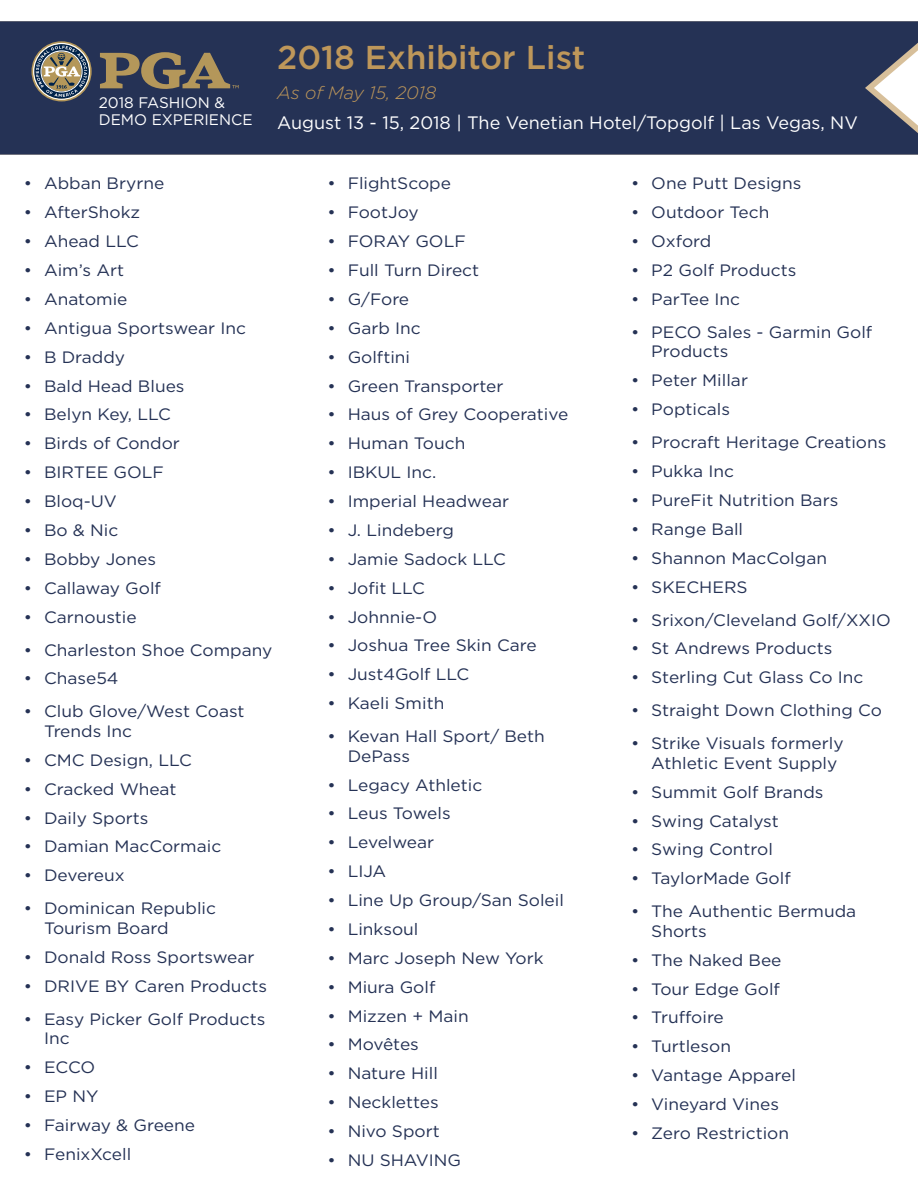
<style>
.page{position:relative;width:918px;height:1188px;background:#fff}
.page>*{position:absolute;margin:0;border:0;box-sizing:border-box;transform-origin:0 0}
.t1{font:500 33px "Gotham";color:#be975a}
.t2{font:18px "Gotham";color:#fff}
.t3{font:italic 300 18px "Gotham";color:#be975a}
.t4{font:16.5px/19.5px "Gotham";color:#253255;scale:1.05 1}
.t5{font:15.3px/16.5px "Gotham";color:#fff}
</style>
<div class="page">
<div style="left:0;top:21px;width:918px;height:134px;background:#253255"></div>
<svg style="left:32px;top:41px;width:60px;height:60px"></svg>
<svg style="left:33px;top:43px;width:57px;height:57px;background:#797b76"></svg>
<svg style="left:100px;top:52px;width:139px;height:37px;background:#676057"></svg>
<p class="t5" style="left:99px;top:94px;width:155px">2018 FASHION &amp;<br>DEMO EXPERIENCE</p>
<h1 class="t1" style="left:277px;top:36px;width:310px">2018 Exhibitor List</h1>
<p class="t3" style="left:277px;top:81px;width:161px">As of May 15, 2018</p>
<p class="t2" style="left:277px;top:111px;width:582px">August 13 - 15, 2018 | The Venetian Hotel/Topgolf | Las Vegas, NV</p>
<p class="t4" style="left:24px;top:173px;width:135px">• Abban Bryrne</p>
<p class="t4" style="left:24px;top:202px;width:112px">• AfterShokz</p>
<p class="t4" style="left:24px;top:231px;width:111px">• Ahead LLC</p>
<p class="t4" style="left:24px;top:260px;width:97px">• Aim’s Art</p>
<p class="t4" style="left:24px;top:289px;width:100px">• Anatomie</p>
<p class="t4" style="left:24px;top:318px;width:213px">• Antigua Sportswear Inc</p>
<p class="t4" style="left:24px;top:347px;width:98px">• B Draddy</p>
<p class="t4" style="left:24px;top:376px;width:155px">• Bald Head Blues</p>
<p class="t4" style="left:24px;top:404px;width:142px">• Belyn Key, LLC</p>
<p class="t4" style="left:24px;top:433px;width:150px">• Birds of Condor</p>
<p class="t4" style="left:24px;top:462px;width:135px">• BIRTEE GOLF</p>
<p class="t4" style="left:24px;top:491px;width:90px">• Bloq-UV</p>
<p class="t4" style="left:24px;top:520px;width:92px">• Bo &amp; Nic</p>
<p class="t4" style="left:24px;top:549px;width:127px">• Bobby Jones</p>
<p class="t4" style="left:24px;top:578px;width:132px">• Callaway Golf</p>
<p class="t4" style="left:24px;top:607px;width:109px">• Carnoustie</p>
<p class="t4" style="left:24px;top:640px;width:238px">• Charleston Shoe Company</p>
<p class="t4" style="left:24px;top:668px;width:92px">• Chase54</p>
<p class="t4" style="left:44px;top:701px;width:192px;text-indent:-20px">• Club Glove/West Coast<br>Trends Inc</p>
<p class="t4" style="left:24px;top:750px;width:162px">• CMC Design, LLC</p>
<p class="t4" style="left:24px;top:779px;width:147px">• Cracked Wheat</p>
<p class="t4" style="left:24px;top:808px;width:120px">• Daily Sports</p>
<p class="t4" style="left:24px;top:836px;width:190px">• Damian MacCormaic</p>
<p class="t4" style="left:24px;top:865px;width:98px">• Devereux</p>
<p class="t4" style="left:44px;top:898px;width:165px;text-indent:-20px">• Dominican Republic<br>Tourism Board</p>
<p class="t4" style="left:24px;top:947px;width:221px">• Donald Ross Sportswear</p>
<p class="t4" style="left:24px;top:976px;width:233px">• DRIVE BY Caren Products</p>
<p class="t4" style="left:44px;top:1009px;width:212px;text-indent:-20px">• Easy Picker Golf Products<br>Inc</p>
<p class="t4" style="left:24px;top:1057px;width:70px">• ECCO</p>
<p class="t4" style="left:24px;top:1086px;width:73px">• EP NY</p>
<p class="t4" style="left:24px;top:1115px;width:165px">• Fairway &amp; Greene</p>
<p class="t4" style="left:24px;top:1144px;width:104px">• FenixXcell</p>
<p class="t4" style="left:327px;top:173px;width:119px">• FlightScope</p>
<p class="t4" style="left:327px;top:202px;width:88px">• FootJoy</p>
<p class="t4" style="left:327px;top:231px;width:133px">• FORAY GOLF</p>
<p class="t4" style="left:327px;top:260px;width:146px">• Full Turn Direct</p>
<p class="t4" style="left:327px;top:289px;width:79px">• G/Fore</p>
<p class="t4" style="left:327px;top:318px;width:90px">• Garb Inc</p>
<p class="t4" style="left:327px;top:347px;width:80px">• Golftini</p>
<p class="t4" style="left:327px;top:376px;width:169px">• Green Transporter</p>
<p class="t4" style="left:327px;top:404px;width:231px">• Haus of Grey Cooperative</p>
<p class="t4" style="left:327px;top:433px;width:133px">• Human Touch</p>
<p class="t4" style="left:327px;top:462px;width:105px">• IBKUL Inc.</p>
<p class="t4" style="left:327px;top:491px;width:174px">• Imperial Headwear</p>
<p class="t4" style="left:327px;top:520px;width:122px">• J. Lindeberg</p>
<p class="t4" style="left:327px;top:549px;width:172px">• Jamie Sadock LLC</p>
<p class="t4" style="left:327px;top:578px;width:95px">• Jofit LLC</p>
<p class="t4" style="left:327px;top:607px;width:106px">• Johnnie-O</p>
<p class="t4" style="left:327px;top:635px;width:201px">• Joshua Tree Skin Care</p>
<p class="t4" style="left:327px;top:664px;width:137px">• Just4Golf LLC</p>
<p class="t4" style="left:327px;top:693px;width:113px">• Kaeli Smith</p>
<p class="t4" style="left:348px;top:726px;width:189px;text-indent:-20px">• Kevan Hall Sport/ Beth<br>DePass</p>
<p class="t4" style="left:327px;top:775px;width:149px">• Legacy Athletic</p>
<p class="t4" style="left:327px;top:803px;width:119px">• Leus Towels</p>
<p class="t4" style="left:327px;top:832px;width:103px">• Levelwear</p>
<p class="t4" style="left:327px;top:861px;width:58px">• LIJA</p>
<p class="t4" style="left:327px;top:890px;width:227px">• Line Up Group/San Soleil</p>
<p class="t4" style="left:327px;top:919px;width:88px">• Linksoul</p>
<p class="t4" style="left:327px;top:948px;width:207px">• Marc Joseph New York</p>
<p class="t4" style="left:327px;top:977px;width:104px">• Miura Golf</p>
<p class="t4" style="left:327px;top:1006px;width:136px">• Mizzen + Main</p>
<p class="t4" style="left:327px;top:1034px;width:89px">• Movêtes</p>
<p class="t4" style="left:327px;top:1063px;width:107px">• Nature Hill</p>
<p class="t4" style="left:327px;top:1092px;width:108px">• Necklettes</p>
<p class="t4" style="left:327px;top:1121px;width:108px">• Nivo Sport</p>
<p class="t4" style="left:327px;top:1150px;width:129px">• NU SHAVING</p>
<p class="t4" style="left:631px;top:173px;width:164px">• One Putt Designs</p>
<p class="t4" style="left:631px;top:202px;width:133px">• Outdoor Tech</p>
<p class="t4" style="left:631px;top:231px;width:78px">• Oxford</p>
<p class="t4" style="left:631px;top:260px;width:159px">• P2 Golf Products</p>
<p class="t4" style="left:631px;top:289px;width:105px">• ParTee Inc</p>
<p class="t4" style="left:651px;top:322px;width:212px;text-indent:-20px">• PECO Sales - Garmin Golf<br>Products</p>
<p class="t4" style="left:631px;top:370px;width:113px">• Peter Millar</p>
<p class="t4" style="left:631px;top:399px;width:96px">• Popticals</p>
<p class="t4" style="left:631px;top:432px;width:245px">• Procraft Heritage Creations</p>
<p class="t4" style="left:631px;top:461px;width:99px">• Pukka Inc</p>
<p class="t4" style="left:631px;top:490px;width:199px">• PureFit Nutrition Bars</p>
<p class="t4" style="left:631px;top:519px;width:108px">• Range Ball</p>
<p class="t4" style="left:631px;top:548px;width:188px">• Shannon MacColgan</p>
<p class="t4" style="left:631px;top:577px;width:113px">• SKECHERS</p>
<p class="t4" style="left:631px;top:610px;width:249px">• Srixon/Cleveland Golf/XXIO</p>
<p class="t4" style="left:631px;top:638px;width:193px">• St Andrews Products</p>
<p class="t4" style="left:631px;top:667px;width:223px">• Sterling Cut Glass Co Inc</p>
<p class="t4" style="left:631px;top:700px;width:240px">• Straight Down Clothing Co</p>
<p class="t4" style="left:651px;top:733px;width:185px;text-indent:-20px">• Strike Visuals formerly<br>Athletic Event Supply</p>
<p class="t4" style="left:631px;top:782px;width:185px">• Summit Golf Brands</p>
<p class="t4" style="left:631px;top:811px;width:142px">• Swing Catalyst</p>
<p class="t4" style="left:631px;top:839px;width:137px">• Swing Control</p>
<p class="t4" style="left:631px;top:868px;width:154px">• TaylorMade Golf</p>
<p class="t4" style="left:651px;top:901px;width:197px;text-indent:-20px">• The Authentic Bermuda<br>Shorts</p>
<p class="t4" style="left:631px;top:950px;width:145px">• The Naked Bee</p>
<p class="t4" style="left:631px;top:979px;width:143px">• Tour Edge Golf</p>
<p class="t4" style="left:631px;top:1007px;width:90px">• Truffoire</p>
<p class="t4" style="left:631px;top:1036px;width:97px">• Turtleson</p>
<p class="t4" style="left:631px;top:1065px;width:159px">• Vantage Apparel</p>
<p class="t4" style="left:631px;top:1094px;width:142px">• Vineyard Vines</p>
<p class="t4" style="left:631px;top:1123px;width:152px">• Zero Restriction</p>
</div>
